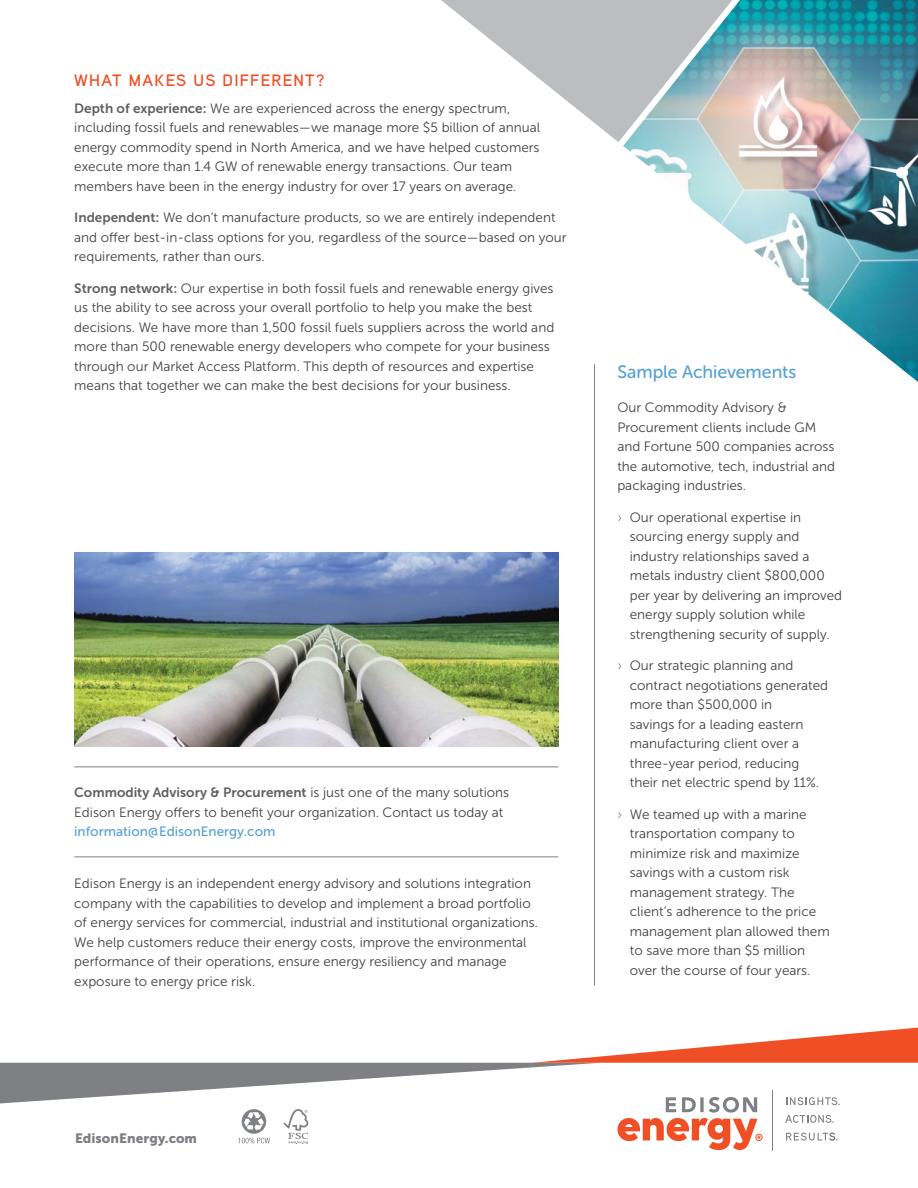
<style>
.page{position:relative;width:918px;height:1188px;background:#fff}
.page>*{position:absolute;margin:0;border:0;box-sizing:border-box;transform-origin:0 0}
.DS_Case_Study_Subhea{font:18px "Museo Sans Rounded 500";color:#56a0d3}
.DS_Subhead_1{font:600 16.5px "Aaux Next";letter-spacing:.07em;color:#f04e25}
.DS_Body_Copy_9pt{font:13.5px/19.5px "Museo Sans 300";color:#414042}
.DS_Edison_Bottom_Loc{font:13.5px/19.5px "Museo Sans 300";color:#414042}
.DS_Call_to_action{font:13.5px/19.5px "Museo Sans 300";color:#414042}
.t1{font:13.5px "Museo Sans 900";color:#7e8083}
.s1{font-family:"Museo Sans 700";color:#5f6062}
.s2{font-family:"Museo Sans 500";color:#56a0d3}
.s3{color:#7e8083}
</style>
<div class="page">
<svg style="left:441px;top:0;width:182px;height:142px"></svg>
<img style="left:623px;top:0;width:295px;height:382px">
<hr style="left:594px;top:364px;width:1px;height:622px;background:#7e8083">
<hr style="left:74px;top:767px;width:484px;height:1px;background:#7e8083">
<hr style="left:74px;top:857px;width:484px;height:1px;background:#7e8083">
<img style="left:75px;top:553px;width:483px;height:193px">
<svg style="left:0;top:1027px;width:918px;height:123px"></svg>
<p class="DS_Subhead_1" style="left:74px;top:69px;width:252px">WHAT MAKES US DIFFERENT?</p>
<p class="DS_Body_Copy_9pt" style="left:74px;top:98px;width:467px"><span class="s1">Depth of experience:</span> We are experienced across the energy spectrum, including fossil fuels and renewables—we manage more $5 billion of annual energy commodity spend in North America, and we have helped customers execute more than 1.4 GW of renewable energy transactions. Our team members have been in the energy industry for over 17 years on average.</p>
<p class="DS_Body_Copy_9pt" style="left:74px;top:208px;width:494px"><span class="s1">Independent:</span> We don’t manufacture products, so we are entirely independent and offer best-in-class options for you, regardless of the source—based on your requirements, rather than ours.</p>
<p class="DS_Body_Copy_9pt" style="left:74px;top:278px;width:482px"><span class="s1">Strong network:</span> Our expertise in both fossil fuels and renewable energy gives us the ability to see across your overall portfolio to help you make the best decisions. We have more than 1,500 fossil fuels suppliers across the world and more than 500 renewable energy developers who compete for your business through our Market Access Platform. This depth of resources and expertise means that together we can make the best decisions for your business.</p>
<p class="DS_Call_to_action" style="left:74px;top:783px;width:436px"><span class="s1">Commodity Advisory &amp; Procurement</span> is just one of the many solutions<br>Edison Energy offers to benefit your organization. Contact us today at <span class="s2">information@EdisonEnergy.com</span></p>
<p class="DS_Edison_Bottom_Loc" style="left:74px;top:874px;width:466px">Edison Energy is an independent energy advisory and solutions integration company with the capabilities to develop and implement a broad portfolio of energy services for commercial, industrial and institutional organizations.<br>We help customers reduce their energy costs, improve the environmental performance of their operations, ensure energy resiliency and manage exposure to energy price risk.</p>
<p class="DS_Case_Study_Subhea" style="left:617px;top:362px;width:181px">Sample Achievements</p>
<p class="DS_Body_Copy_9pt" style="left:617px;top:398px;width:219px">Our Commodity Advisory &amp;<br>Procurement clients include GM and Fortune 500 companies across the automotive, tech, industrial and packaging industries.</p>
<p class="DS_Body_Copy_9pt" style="left:630px;top:508px;width:214px;text-indent:-12px"><span class="s3">›</span> Our operational expertise in sourcing energy supply and industry relationships saved a metals industry client $800,000 per year by delivering an improved energy supply solution while strengthening security of supply.</p>
<p class="DS_Body_Copy_9pt" style="left:630px;top:656px;width:200px;text-indent:-12px"><span class="s3">›</span> Our strategic planning and contract negotiations generated more than $500,000 in<br>savings for a leading eastern manufacturing client over a three-year period, reducing their net electric spend by 11%.</p>
<p class="DS_Body_Copy_9pt" style="left:630px;top:805px;width:201px;text-indent:-12px"><span class="s3">›</span> We teamed up with a marine transportation company to minimize risk and maximize savings with a custom risk management strategy. The client’s adherence to the price management plan allowed them to save more than $5 million over the course of four years.</p>
<p class="t1" style="left:75px;top:1131px;width:124px">EdisonEnergy.com</p>
</div>
